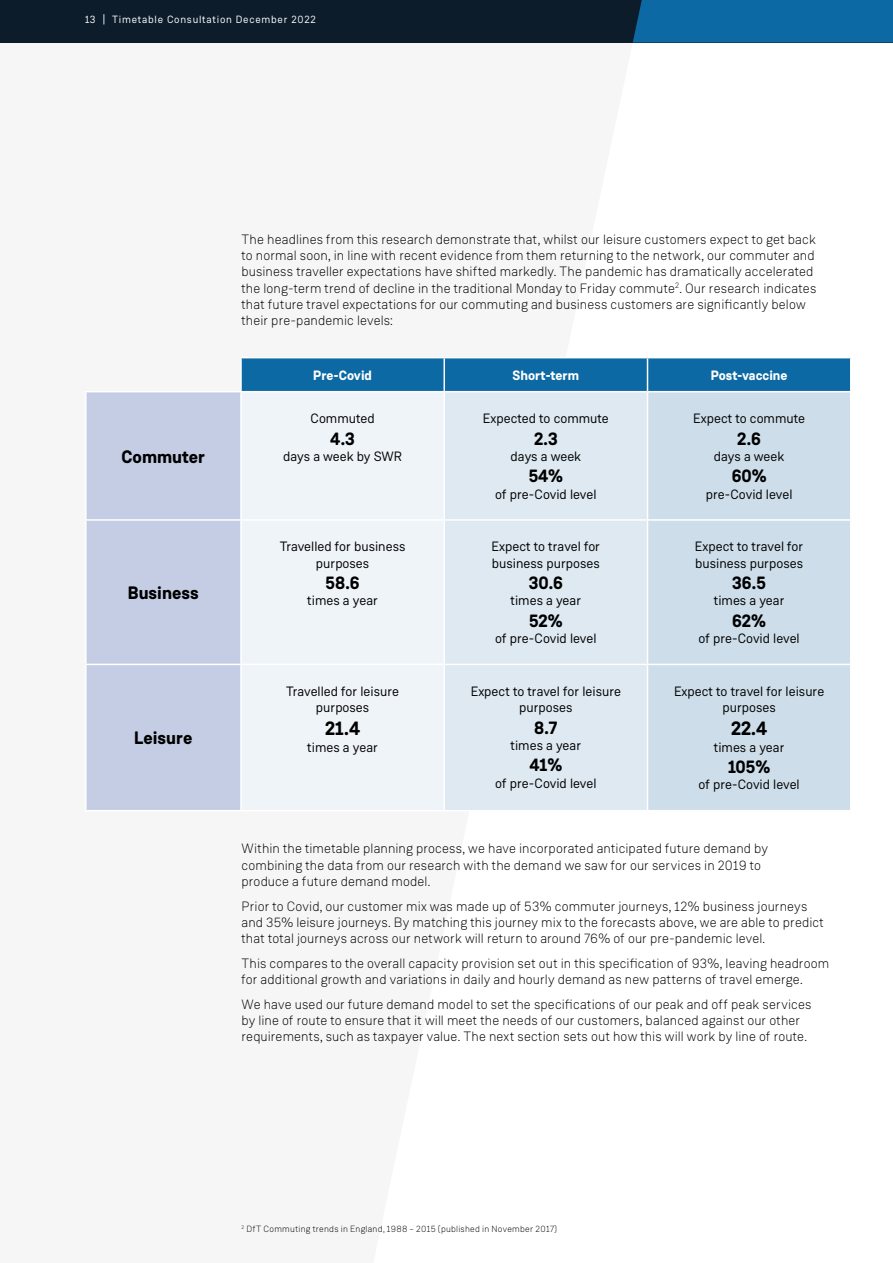
<style>
.page{position:relative;width:893px;height:1263px;background:#fff}
.page>*{position:absolute;margin:0;border:0;box-sizing:border-box;transform-origin:0 0}
.t1{font:700 19.5px "Weissenhof Grotesk";color:#000}
.t2{font:700 18px "Weissenhof Grotesk";color:#000}
.t3{font:300 13.5px/16.2px "Weissenhof Grotesk";letter-spacing:.01em;color:#000}
.t4{font:13.5px/16.2px "Weissenhof Grotesk";color:#000;text-align:center}
.t5{font:700 13.5px "Weissenhof Grotesk";color:#fff}
.t6{font:10.5px "Weissenhof Grotesk";letter-spacing:.07em;color:#fff}
.t7{font:300 9px "Weissenhof Grotesk";letter-spacing:.03em;color:#000}
</style>
<div class="page">
<div style="left:242px;top:358px;width:608px;height:33px;background:#0d69a3"></div>
<div style="left:87px;top:392px;width:153px;height:418px;background:#c4cde4"></div>
<div style="left:242px;top:393px;width:201px;height:417px;background:#eff4f9"></div>
<div style="left:445px;top:392px;width:202px;height:418px;background:#dee9f1"></div>
<div style="left:648px;top:392px;width:202px;height:418px;background:#cddeea"></div>
<hr style="left:85px;top:519px;width:156px;height:2px;background:#fff">
<hr style="left:241px;top:519px;width:203px;height:2px;background:#fff">
<hr style="left:444px;top:519px;width:203px;height:2px;background:#fff">
<hr style="left:647px;top:519px;width:204px;height:2px;background:#fff">
<hr style="left:85px;top:664px;width:156px;height:1px;background:#fff">
<hr style="left:241px;top:664px;width:203px;height:1px;background:#fff">
<hr style="left:444px;top:664px;width:203px;height:1px;background:#fff">
<hr style="left:647px;top:664px;width:204px;height:1px;background:#fff">
<hr style="left:443px;top:358px;width:2px;height:33px;background:#fff">
<hr style="left:647px;top:358px;width:1px;height:33px;background:#fff">
<div style="left:0;top:0;width:893px;height:43px;background:#0c1c2b"></div>
<div style="left:633px;top:0;width:260px;height:43px;background:#0d69a3"></div>
<p class="t6" style="left:85px;top:13px;width:232px">13 | Timetable Consultation December 2022</p>
<p class="t3" style="left:242px;top:231px;width:576px">The headlines from this research demonstrate that, whilst our leisure customers expect to get back to normal soon, in line with recent evidence from them returning to the network, our commuter and business traveller expectations have shifted markedly. The pandemic has dramatically accelerated the long-term trend of decline in the traditional Monday to Friday commute<sup>2</sup>. Our research indicates that future travel expectations for our commuting and business customers are significantly below their pre-pandemic levels:</p>
<h2 class="t2" style="left:121px;top:445px;width:85px">Commuter</h2>
<h2 class="t2" style="left:128px;top:581px;width:73px">Business</h2>
<h2 class="t2" style="left:134px;top:727px;width:60px">Leisure</h2>
<p class="t5" style="left:313px;top:367px;width:60px">Pre-Covid</p>
<p class="t5" style="left:513px;top:367px;width:68px">Short-term</p>
<p class="t5" style="left:711px;top:367px;width:78px">Post-vaccine</p>
<p class="t4" style="left:311px;top:410px;width:66px">Commuted</p>
<h2 class="t2" style="left:330px;top:427px;width:26px">4.3</h2>
<p class="t4" style="left:283px;top:448px;width:120px">days a week by SWR</p>
<p class="t4" style="left:280px;top:538px;width:127px">Travelled for business purposes</p>
<h2 class="t2" style="left:326px;top:571px;width:36px">58.6</h2>
<p class="t4" style="left:307px;top:592px;width:72px">times a year</p>
<p class="t4" style="left:286px;top:683px;width:115px">Travelled for leisure purposes</p>
<h1 class="t1" style="left:325px;top:716px;width:36px">21.4</h1>
<p class="t4" style="left:307px;top:739px;width:72px">times a year</p>
<p class="t4" style="left:483px;top:410px;width:127px">Expected to commute</p>
<h2 class="t2" style="left:534px;top:427px;width:25px">2.3</h2>
<p class="t4" style="left:511px;top:448px;width:72px">days a week</p>
<h2 class="t2" style="left:529px;top:465px;width:36px">54%</h2>
<p class="t4" style="left:495px;top:486px;width:103px">of pre-Covid level</p>
<p class="t4" style="left:492px;top:538px;width:110px;text-align:left">Expect to travel for business purposes</p>
<h2 class="t2" style="left:529px;top:571px;width:35px">30.6</h2>
<p class="t4" style="left:510px;top:592px;width:72px">times a year</p>
<h2 class="t2" style="left:529px;top:609px;width:35px">52%</h2>
<p class="t4" style="left:495px;top:630px;width:103px">of pre-Covid level</p>
<p class="t4" style="left:471px;top:683px;width:152px">Expect to travel for leisure purposes</p>
<h2 class="t2" style="left:534px;top:716px;width:25px">8.7</h2>
<p class="t4" style="left:510px;top:737px;width:72px">times a year</p>
<h2 class="t2" style="left:529px;top:754px;width:34px">41%</h2>
<p class="t4" style="left:495px;top:775px;width:103px">of pre-Covid level</p>
<p class="t4" style="left:693px;top:410px;width:113px">Expect to commute</p>
<h2 class="t2" style="left:737px;top:427px;width:25px">2.6</h2>
<p class="t4" style="left:714px;top:448px;width:72px">days a week</p>
<h2 class="t2" style="left:732px;top:465px;width:36px">60%</h2>
<p class="t4" style="left:706px;top:486px;width:88px">pre-Covid level</p>
<p class="t4" style="left:695px;top:538px;width:110px;text-align:left">Expect to travel for business purposes</p>
<h2 class="t2" style="left:732px;top:571px;width:35px">36.5</h2>
<p class="t4" style="left:714px;top:592px;width:72px">times a year</p>
<h2 class="t2" style="left:732px;top:609px;width:35px">62%</h2>
<p class="t4" style="left:698px;top:630px;width:103px">of pre-Covid level</p>
<p class="t4" style="left:674px;top:683px;width:152px">Expect to travel for leisure purposes</p>
<h1 class="t1" style="left:731px;top:716px;width:38px">22.4</h1>
<p class="t4" style="left:714px;top:739px;width:72px">times a year</p>
<h2 class="t2" style="left:728px;top:756px;width:44px">105%</h2>
<p class="t4" style="left:698px;top:777px;width:103px">of pre-Covid level</p>
<p class="t3" style="left:242px;top:840px;width:528px">Within the timetable planning process, we have incorporated anticipated future demand by combining the data from our research with the demand we saw for our services in 2019 to produce a future demand model.</p>
<p class="t3" style="left:242px;top:898px;width:584px">Prior to Covid, our customer mix was made up of 53% commuter journeys, 12% business journeys and 35% leisure journeys. By matching this journey mix to the forecasts above, we are able to predict that total journeys across our network will return to around 76% of our pre-pandemic level.</p>
<p class="t3" style="left:242px;top:955px;width:589px">This compares to the overall capacity provision set out in this specification of 93%, leaving headroom for additional growth and variations in daily and hourly demand as new patterns of travel emerge.</p>
<p class="t3" style="left:242px;top:996px;width:571px">We have used our future demand model to set the specifications of our peak and off peak services by line of route to ensure that it will meet the needs of our customers, balanced against our other requirements, such as taxpayer value. The next section sets out how this will work by line of route.</p>
<p class="t7" style="left:242px;top:1223px;width:317px"><sup>2</sup> DfT Commuting trends in England, 1988 – 2015 (published in November 2017)</p>
</div>
